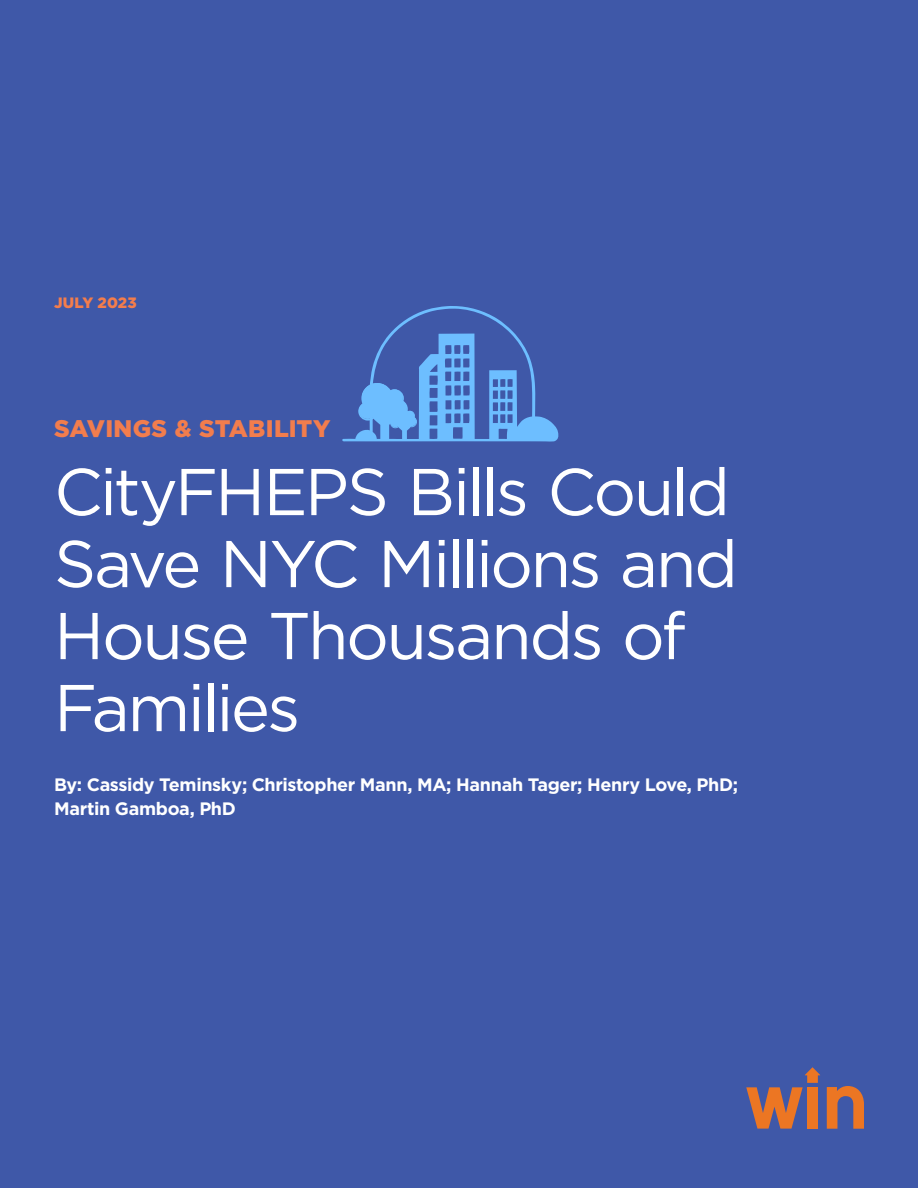
<style>
.page{position:relative;width:918px;height:1188px;background:#3f58a8}
.page>*{position:absolute;margin:0;border:0;box-sizing:border-box;transform-origin:0 0}
.t1{font:66px/72px "Gotham";letter-spacing:-.04em;color:#fff}
.t2{font:900 24px "Gotham";letter-spacing:.005em;color:#f27d4d}
.t3{font:700 18px/24px "Gotham";letter-spacing:-.02em;color:#fff}
.t4{font:900 15px "Gotham";letter-spacing:.01em;color:#f47d4c}
</style>
<div class="page">
<svg style="left:827px;top:1086px;width:37px;height:43px"></svg>
<svg style="left:746px;top:1067px;width:74px;height:62px"></svg>
<svg style="left:342px;top:306px;width:216px;height:136px"></svg>
<p class="t4" style="left:54px;top:293px;width:84px">JULY 2023</p>
<h2 class="t2" style="left:54px;top:412px;width:278px">SAVINGS &amp; STABILITY</h2>
<h1 class="t1" style="left:54px;top:454px;width:686px">CityFHEPS Bills Could<br>Save NYC Millions and<br>House Thousands of<br>Families</h1>
<p class="t3" style="left:54px;top:773px;width:686px">By: Cassidy Teminsky; Christopher Mann, MA; Hannah Tager; Henry Love, PhD;<br>Martin Gamboa, PhD</p>
</div>
